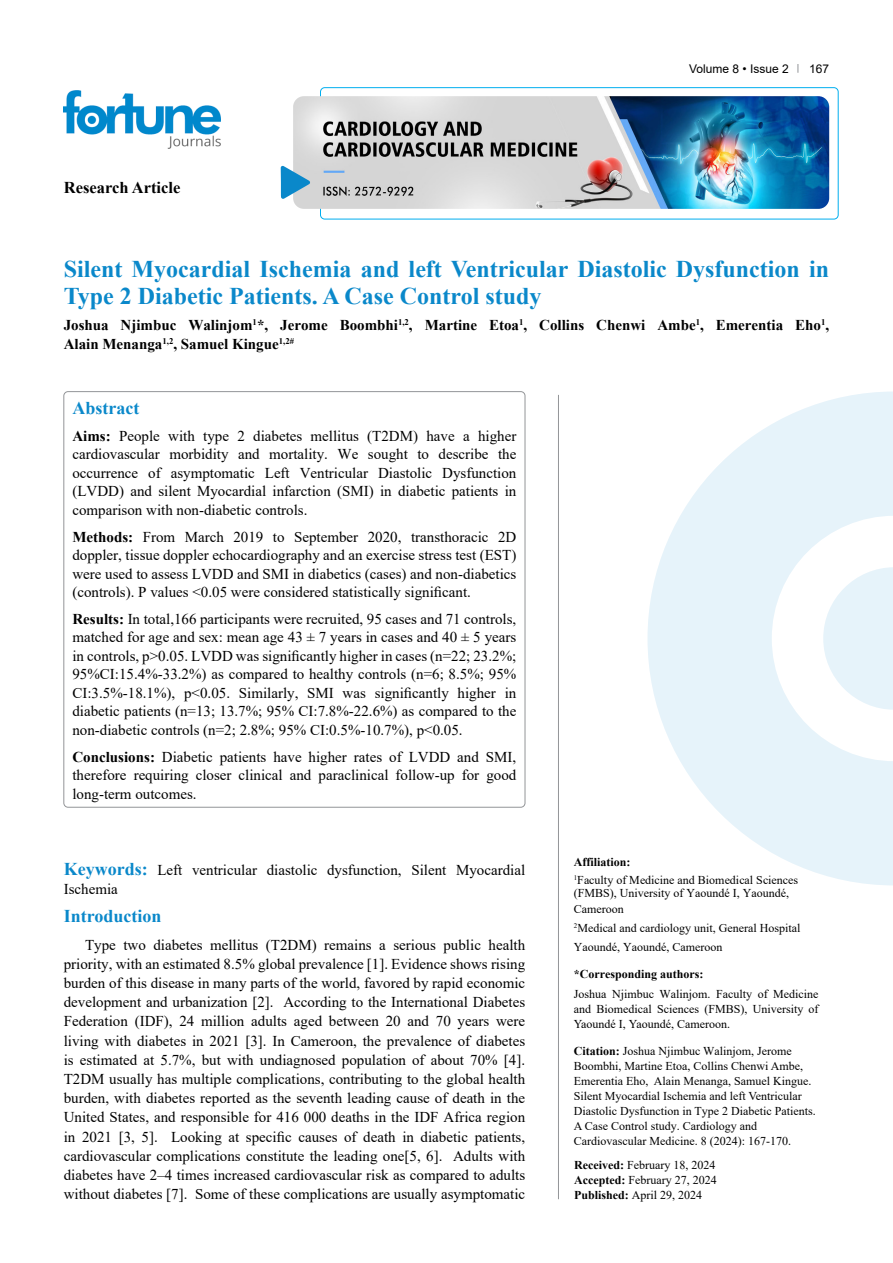
<style>
.page{position:relative;width:893px;height:1263px;background:#fff}
.page>*{position:absolute;margin:0;border:0;box-sizing:border-box;transform-origin:0 0}
.t1{font:700 24px/27px "Times New Roman";color:#0a88ca}
.t2{font:700 18px "Times New Roman";color:#0a88ca}
.t3{font:700 16.5px "Times New Roman";color:#000}
.t4{font:15px/18.5px "Times New Roman";color:#000;text-align:justify}
.t5{font:700 15px/18.5px "Times New Roman";color:#000}
.t6{font:12px/15px "Times New Roman";color:#000}
.t7{font:700 12px "Times New Roman";color:#000}
.t8{font:12px "Arial";color:#000}
.s1{font-weight:700}
.s2{font-weight:700;font-size:18px;color:#0a88ca}
</style>
<div class="page">
<div style="left:320px;top:87px;width:518px;height:132px;border:1px solid #00aeef;border-radius:4px"></div>
<img style="left:64px;top:90px;width:157px;height:59px">
<img style="left:293px;top:96px;width:536px;height:113px">
<svg style="left:281px;top:166px;width:29px;height:33px"></svg>
<hr style="left:558px;top:395px;width:1px;height:804px;background:#939598">
<svg style="left:647px;top:391px;width:246px;height:494px;fill:#e6f3fa"></svg>
<svg style="left:823px;top:567px;width:70px;height:143px"></svg>
<p class="t3" style="left:64px;top:175px;width:118px">Research Article</p>
<p class="t8" style="left:689px;top:60px;width:101px">Volume 8 • Issue 2</p>
<p class="t8" style="left:809px;top:60px;width:22px">167</p>
<h1 class="t1" style="left:64px;top:254px;width:767px">Silent Myocardial Ischemia and left Ventricular Diastolic Dysfunction in<br>Type 2 Diabetic Patients. A Case Control study</h1>
<p class="t5" style="left:64px;top:316px;width:767px">Joshua Njimbuc Walinjom<sup>1</sup>*, Jerome Boombhi<sup>1,2</sup>, Martine Etoa<sup>1</sup>, Collins Chenwi Ambe<sup>1</sup>, Emerentia Eho<sup>1</sup>,<br>Alain Menanga<sup>1,2</sup>, Samuel Kingue<sup>1,2#</sup></p>
<p class="t2" style="left:72px;top:395px;width:68px">Abstract</p>
<p class="t4" style="left:72px;top:426px;width:445px"><span class="s1">Aims:</span> People with type 2 diabetes mellitus (T2DM) have a higher cardiovascular morbidity and mortality. We sought to describe the occurrence of asymptomatic Left Ventricular Diastolic Dysfunction (LVDD) and silent Myocardial infarction (SMI) in diabetic patients in comparison with non-diabetic controls.</p>
<p class="t4" style="left:72px;top:527px;width:445px"><span class="s1">Methods:</span> From March 2019 to September 2020, transthoracic 2D doppler, tissue doppler echocardiography and an exercise stress test (EST) were used to assess LVDD and SMI in diabetics (cases) and non-diabetics (controls). P values &lt;0.05 were considered statistically significant.</p>
<p class="t4" style="left:72px;top:609px;width:445px"><span class="s1">Results:</span> In total,166 participants were recruited, 95 cases and 71 controls, matched for age and sex: mean age 43 ± 7 years in cases and 40 ± 5 years in controls, p&gt;0.05. LVDD was significantly higher in cases (n=22; 23.2%; 95%CI:15.4%-33.2%) as compared to healthy controls (n=6; 8.5%; 95% CI:3.5%-18.1%), p&lt;0.05. Similarly, SMI was significantly higher in diabetic patients (n=13; 13.7%; 95% CI:7.8%-22.6%) as compared to the non-diabetic controls (n=2; 2.8%; 95% CI:0.5%-10.7%), p&lt;0.05.</p>
<p class="t4" style="left:72px;top:747px;width:445px"><span class="s1">Conclusions:</span> Diabetic patients have higher rates of LVDD and SMI, therefore requiring closer clinical and paraclinical follow-up for good long-term outcomes.</p>
<p class="t4" style="left:64px;top:860px;width:463px"><span class="s2">Keywords:</span> Left ventricular diastolic dysfunction, Silent Myocardial<br>Ischemia</p>
<p class="t2" style="left:64px;top:903px;width:99px">Introduction</p>
<p class="t4" style="left:64px;top:934px;width:463px;line-height:19.2px;text-indent:21px">Type two diabetes mellitus (T2DM) remains a serious public health priority, with an estimated 8.5% global prevalence [1]. Evidence shows rising burden of this disease in many parts of the world, favored by rapid economic development and urbanization [2]. According to the International Diabetes Federation (IDF), 24 million adults aged between 20 and 70 years were living with diabetes in 2021 [3]. In Cameroon, the prevalence of diabetes is estimated at 5.7%, but with undiagnosed population of about 70% [4].<br>T2DM usually has multiple complications, contributing to the global health burden, with diabetes reported as the seventh leading cause of death in the United States, and responsible for 416 000 deaths in the IDF Africa region in 2021 [3, 5]. Looking at specific causes of death in diabetic patients, cardiovascular complications constitute the leading one[5, 6]. Adults with diabetes have 2–4 times increased cardiovascular risk as compared to adults without diabetes [7]. Some of these complications are usually asymptomatic</p>
<p class="t6" style="left:574px;top:852px;width:226px;line-height:18.5px"><span class="s1">Affiliation:<br></span><sup>1</sup>Faculty of Medicine and Biomedical Sciences</p>
<p class="t6" style="left:574px;top:885px;width:217px;line-height:15.8px">(FMBS), University of Yaoundé I, Yaoundé,<br>Cameroon</p>
<p class="t6" style="left:574px;top:918px;width:228px;line-height:19px"><sup>2</sup>Medical and cardiology unit, General Hospital<br>Yaoundé, Yaoundé, Cameroon</p>
<p class="t7" style="left:574px;top:966px;width:131px">*Corresponding authors:</p>
<p class="t6" style="left:574px;top:986px;width:246px;text-align:justify">Joshua Njimbuc Walinjom. Faculty of Medicine and Biomedical Sciences (FMBS), University of Yaoundé I, Yaoundé, Cameroon.</p>
<p class="t6" style="left:574px;top:1043px;width:244px"><span class="s1">Citation:</span> Joshua Njimbuc Walinjom, Jerome Boombhi, Martine Etoa, Collins Chenwi Ambe, Emerentia Eho, Alain Menanga, Samuel Kingue.<br>Silent Myocardial Ischemia and left Ventricular Diastolic Dysfunction in Type 2 Diabetic Patients.<br>A Case Control study. Cardiology and Cardiovascular Medicine. 8 (2024): 167-170.</p>
<p class="t6" style="left:574px;top:1157px;width:144px;text-align:justify"><span class="s1">Received:</span> February 18, 2024<br><span class="s1">Accepted:</span> February 27, 2024<br><span class="s1">Published:</span> April 29, 2024</p>
</div>
